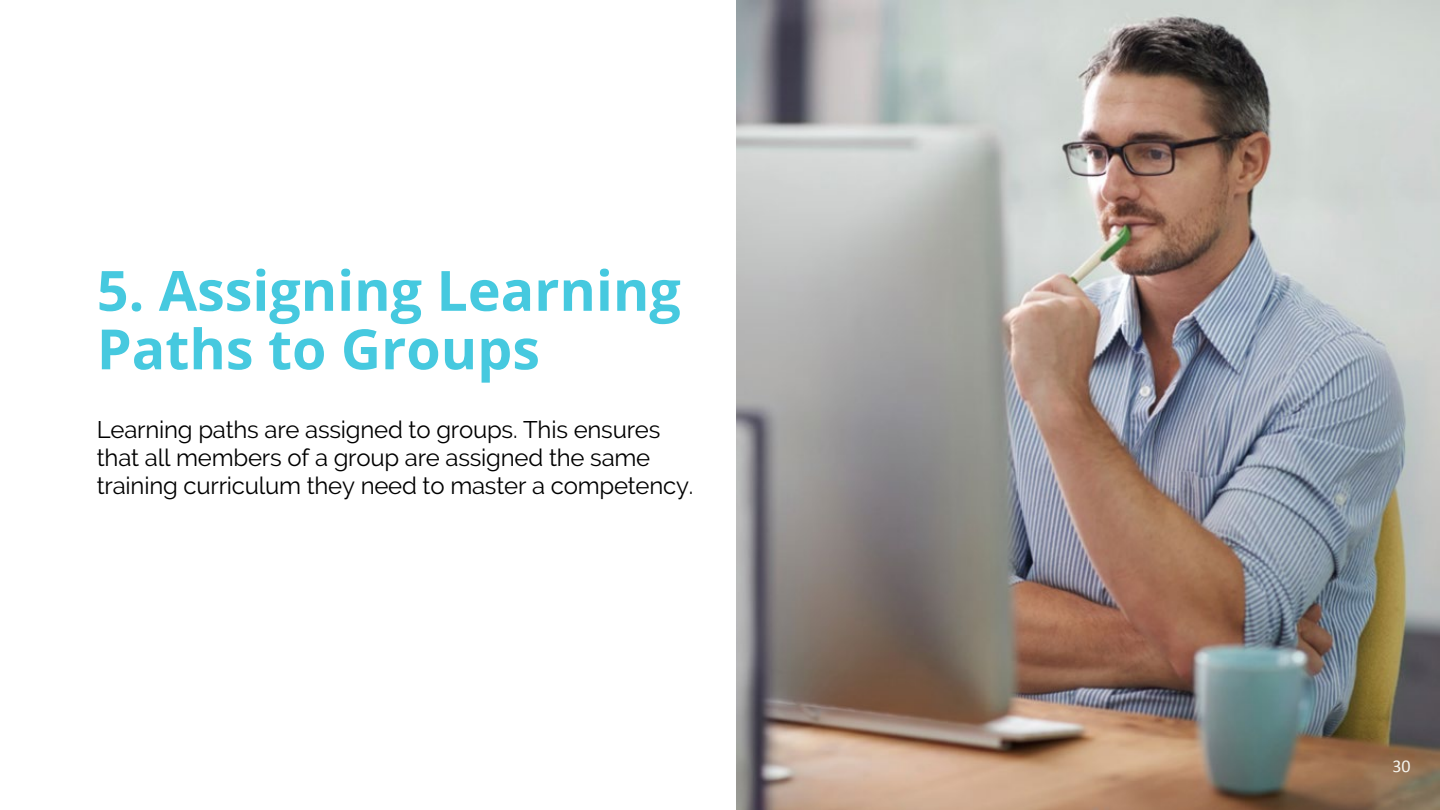
<style>
.page{position:relative;width:1440px;height:810px;background:#fff}
.page>*{position:absolute;margin:0;border:0;box-sizing:border-box;transform-origin:0 0}
.t1{font:700 55.5px/58.5px "Open Sans";color:#46c9df}
.t2{font:24px/28.2px "Raleway";letter-spacing:-.01em;color:#000}
.t3{font:18px "Calibri";color:#f5f5ef}
</style>
<div class="page">
<img style="left:736px;top:0;width:704px;height:809px">
<h1 class="t1" style="left:97px;top:260px;width:585px">5. Assigning Learning<br>Paths to Groups</h1>
<p class="t2" style="left:97px;top:415px;width:598px">Learning paths are assigned to groups. This ensures that all members of a group are assigned the same training curriculum they need to master a competency.</p>
<p class="t3" style="left:1392px;top:758px;width:20px">30</p>
</div>
